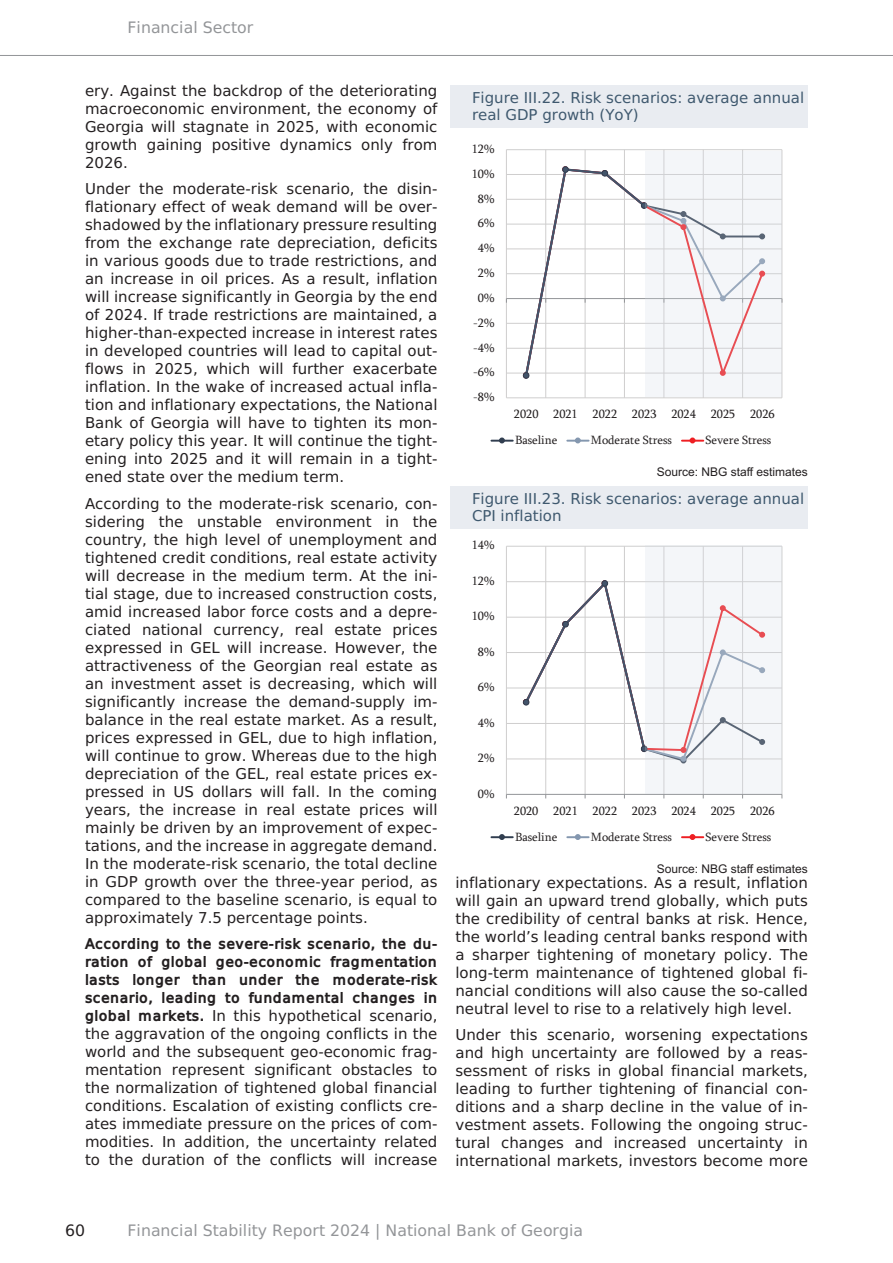
<style>
.page{position:relative;width:893px;height:1263px;background:#fff}
.page>*{position:absolute;margin:0;border:0;box-sizing:border-box;transform-origin:0 0}
.t1{font:15px "BPG Phone Sans";color:#939598}
.t2{font:15px "BPG Phone Sans";color:#231f20}
.t3{font:14.25px/18px "BPG Phone Sans";color:#231f20;text-align:justify}
.t4{font:14.25px/17.1px "BPG Phone Sans";color:#3e586e}
.t5{font:12.3px/25.7px "Sylfaen";color:#231f20}
.t6{font:12px "BPG Arial";color:#231f20}
.s1{font-weight:700}
</style>
<div class="page">
<hr style="left:0;top:55px;width:893px;height:1px;background:#939598">
<hr style="left:506px;top:398px;width:276px;height:1px;background:#cfcece">
<hr style="left:506px;top:373px;width:276px;height:1px;background:#cfcece">
<hr style="left:506px;top:348px;width:276px;height:1px;background:#cfcece">
<hr style="left:506px;top:323px;width:276px;height:1px;background:#cfcece">
<hr style="left:506px;top:273px;width:276px;height:1px;background:#cfcece">
<hr style="left:506px;top:249px;width:276px;height:1px;background:#cfcece">
<hr style="left:506px;top:224px;width:276px;height:1px;background:#cfcece">
<hr style="left:506px;top:199px;width:276px;height:1px;background:#cfcece">
<hr style="left:506px;top:174px;width:276px;height:1px;background:#cfcece">
<hr style="left:506px;top:149px;width:276px;height:1px;background:#cfcece">
<hr style="left:506px;top:150px;width:1px;height:248px;background:#cfcece">
<hr style="left:545px;top:150px;width:1px;height:248px;background:#cfcece">
<hr style="left:585px;top:150px;width:1px;height:248px;background:#cfcece">
<hr style="left:624px;top:150px;width:1px;height:248px;background:#cfcece">
<hr style="left:664px;top:150px;width:1px;height:248px;background:#cfcece">
<hr style="left:703px;top:150px;width:1px;height:248px;background:#cfcece">
<hr style="left:742px;top:150px;width:1px;height:248px;background:#cfcece">
<hr style="left:782px;top:150px;width:1px;height:248px;background:#cfcece">
<hr style="left:506px;top:298px;width:276px;height:1px;background:#939598">
<div style="left:523px;top:372px;width:6px;height:7px;border:1px solid #313e50;border-radius:50%"></div>
<svg style="left:523px;top:166px;width:122px;height:212px"></svg>
<div style="left:641px;top:202px;width:6px;height:7px;border:1px solid #313e50;border-radius:50%"></div>
<hr style="left:491px;top:440px;width:22px;height:2px;background:#313e50">
<svg style="left:499px;top:437px;width:6px;height:6px"></svg>
<hr style="left:567px;top:440px;width:22px;height:2px;background:#8497af">
<svg style="left:575px;top:437px;width:6px;height:6px"></svg>
<hr style="left:682px;top:440px;width:21px;height:2px;background:#ee1f23">
<svg style="left:690px;top:437px;width:5px;height:6px"></svg>
<div style="left:645px;top:151px;width:137px;height:245px;background:#d6dde7;opacity:.25"></div>
<div style="left:451px;top:85px;width:357px;height:43px;background:#e9ecf1"></div>
<hr style="left:506px;top:759px;width:276px;height:1px;background:#cfcece">
<hr style="left:506px;top:723px;width:276px;height:1px;background:#cfcece">
<hr style="left:506px;top:688px;width:276px;height:1px;background:#cfcece">
<hr style="left:506px;top:652px;width:276px;height:1px;background:#cfcece">
<hr style="left:506px;top:617px;width:276px;height:1px;background:#cfcece">
<hr style="left:506px;top:581px;width:276px;height:1px;background:#cfcece">
<hr style="left:506px;top:546px;width:276px;height:1px;background:#cfcece">
<hr style="left:506px;top:546px;width:1px;height:248px;background:#cfcece">
<hr style="left:545px;top:546px;width:1px;height:248px;background:#cfcece">
<hr style="left:585px;top:546px;width:1px;height:248px;background:#cfcece">
<hr style="left:624px;top:546px;width:1px;height:248px;background:#cfcece">
<hr style="left:782px;top:546px;width:1px;height:248px;background:#cfcece">
<hr style="left:506px;top:794px;width:276px;height:1px;background:#939598">
<svg style="left:523px;top:579px;width:122px;height:184px"></svg>
<hr style="left:491px;top:836px;width:22px;height:2px;background:#313e50">
<svg style="left:499px;top:834px;width:6px;height:6px"></svg>
<hr style="left:567px;top:836px;width:22px;height:2px;background:#8497af">
<svg style="left:575px;top:834px;width:6px;height:6px"></svg>
<hr style="left:682px;top:836px;width:21px;height:2px;background:#ee1f23">
<svg style="left:689px;top:834px;width:6px;height:6px"></svg>
<div style="left:645px;top:545px;width:136px;height:249px;background:#d6dde7;opacity:.25"></div>
<div style="left:451px;top:486px;width:357px;height:42px;background:#e9ecf1"></div>
<p class="t1" style="left:128px;top:18px;width:127px">Financial Sector</p>
<p class="t3" style="left:85px;top:82px;width:354px">ery. Against the backdrop of the deteriorating macroeconomic environment, the economy of Georgia will stagnate in 2025, with economic growth gaining positive dynamics only from 2026.</p>
<p class="t3" style="left:85px;top:180px;width:354px">Under the moderate-risk scenario, the disin&shy;flationary effect of weak demand will be over&shy;shadowed by the inflationary pressure resulting from the exchange rate depreciation, deficits in various goods due to trade restrictions, and an increase in oil prices. As a result, inflation will increase significantly in Georgia by the end of 2024. If trade restrictions are maintained, a higher-than-expected increase in interest rates in developed countries will lead to capital out&shy;flows in 2025, which will further exacerbate inflation. In the wake of increased actual infla&shy;tion and inflationary expectations, the National Bank of Georgia will have to tighten its mon&shy;etary policy this year. It will continue the tight&shy;ening into 2025 and it will remain in a tight&shy;ened state over the medium term.</p>
<p class="t3" style="left:85px;top:495px;width:354px">According to the moderate-risk scenario, con&shy;sidering the unstable environment in the country, the high level of unemployment and tightened credit conditions, real estate activity will decrease in the medium term. At the ini&shy;tial stage, due to increased construction costs, amid increased labor force costs and a depre&shy;ciated national currency, real estate prices expressed in GEL will increase. However, the attractiveness of the Georgian real estate as an investment asset is decreasing, which will significantly increase the demand-supply im&shy;balance in the real estate market. As a result, prices expressed in GEL, due to high inflation, will continue to grow. Whereas due to the high depreciation of the GEL, real estate prices ex&shy;pressed in US dollars will fall. In the coming years, the increase in real estate prices will mainly be driven by an improvement of expec&shy;tations, and the increase in aggregate demand.<br>In the moderate-risk scenario, the total decline in GDP growth over the three-year period, as compared to the baseline scenario, is equal to approximately 7.5 percentage points.</p>
<p class="t3" style="left:85px;top:935px;width:354px"><span class="s1">According to the severe-risk scenario, the du&shy;ration of global geo-economic fragmentation lasts longer than under the moderate-risk scenario, leading to fundamental changes in global markets.</span> In this hypothetical scenario, the aggravation of the ongoing conflicts in the world and the subsequent geo-economic frag&shy;mentation represent significant obstacles to the normalization of tightened global financial conditions. Escalation of existing conflicts cre&shy;ates immediate pressure on the prices of com&shy;modities. In addition, the uncertainty related to the duration of the conflicts will increase</p>
<p class="t4" style="left:472px;top:89px;width:334px">Figure III.22. Risk scenarios: average annual real GDP growth (YoY)</p>
<p class="t5" style="left:472px;top:136px;width:24px">12%</p>
<p class="t5" style="left:472px;top:161px;width:24px">10%</p>
<p class="t5" style="left:478px;top:185px;width:18px">8%</p>
<p class="t5" style="left:478px;top:210px;width:18px">6%</p>
<p class="t5" style="left:478px;top:235px;width:18px">4%</p>
<p class="t5" style="left:478px;top:260px;width:18px">2%</p>
<p class="t5" style="left:478px;top:285px;width:18px">0%</p>
<p class="t5" style="left:473px;top:309px;width:23px">-2%</p>
<p class="t5" style="left:473px;top:334px;width:23px">-4%</p>
<p class="t5" style="left:473px;top:359px;width:23px">-6%</p>
<p class="t5" style="left:473px;top:384px;width:23px">-8%</p>
<p class="t5" style="left:514px;top:401px;width:262px">2020 2021 2022 2023 2024 2025 2026<br>Baseline</p>
<p class="t5" style="left:591px;top:427px;width:82px">Moderate Stress</p>
<p class="t5" style="left:706px;top:427px;width:67px">Severe Stress</p>
<p class="t6" style="left:657px;top:464px;width:153px">Source: NBG staff estimates</p>
<p class="t4" style="left:472px;top:490px;width:334px">Figure III.23. Risk scenarios: average annual<br>CPI inflation</p>
<p class="t5" style="left:472px;top:532px;width:24px">14%</p>
<p class="t5" style="left:472px;top:568px;width:24px">12%</p>
<p class="t5" style="left:472px;top:603px;width:24px">10%</p>
<p class="t5" style="left:478px;top:639px;width:18px">8%</p>
<p class="t5" style="left:478px;top:674px;width:18px">6%</p>
<p class="t5" style="left:478px;top:709px;width:18px">4%</p>
<p class="t5" style="left:478px;top:745px;width:18px">2%</p>
<p class="t5" style="left:478px;top:780px;width:18px">0%</p>
<p class="t5" style="left:514px;top:798px;width:262px">2020 2021 2022 2023 2024 2025 2026<br>Baseline</p>
<p class="t5" style="left:591px;top:823px;width:83px">Moderate Stress</p>
<p class="t5" style="left:706px;top:823px;width:67px">Severe Stress</p>
<p class="t6" style="left:657px;top:861px;width:153px">Source: NBG staff estimates</p>
<p class="t3" style="left:455px;top:874px;width:354px">inflationary expectations. As a result, inflation will gain an upward trend globally, which puts the credibility of central banks at risk. Hence, the world’s leading central banks respond with a sharper tightening of monetary policy. The long-term maintenance of tightened global fi&shy;nancial conditions will also cause the so-called neutral level to rise to a relatively high level.</p>
<p class="t3" style="left:455px;top:1026px;width:354px">Under this scenario, worsening expectations and high uncertainty are followed by a reas&shy;sessment of risks in global financial markets, leading to further tightening of financial con&shy;ditions and a sharp decline in the value of in&shy;vestment assets. Following the ongoing struc&shy;tural changes and increased uncertainty in international markets, investors become more</p>
<p class="t2" style="left:65px;top:1221px;width:22px">60</p>
<p class="t1" style="left:128px;top:1221px;width:457px">Financial Stability Report 2024 | National Bank of Georgia</p>
</div>
